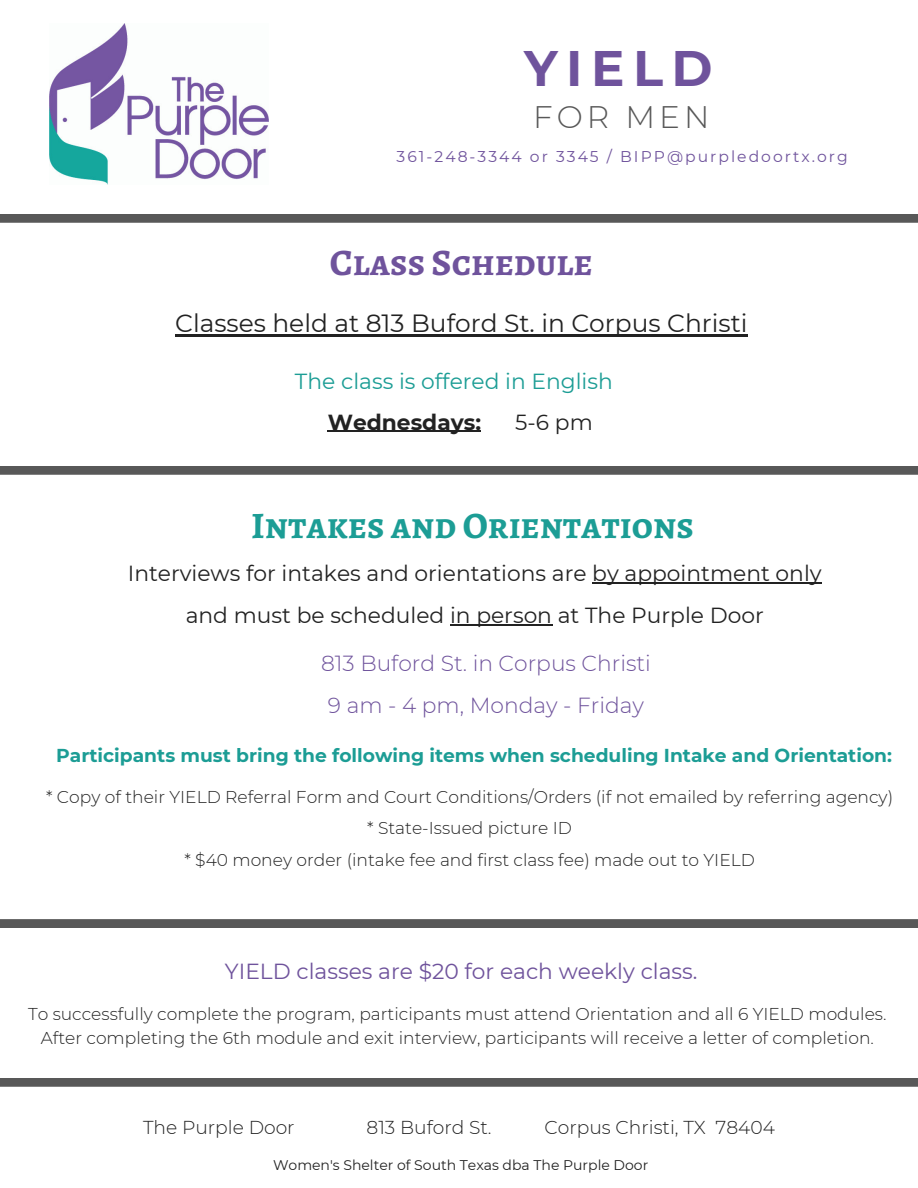
<style>
.page{position:relative;width:918px;height:1188px;background:#fff}
.page>*{position:absolute;margin:0;border:0;box-sizing:border-box;transform-origin:0 0}
.t1{font:700 49.8px "Montserrat";letter-spacing:.17em;color:#6f539c}
.t2{font:700 37.35px "Alegreya SC";color:#1c9d95}
.t3{font:700 37.35px "Alegreya SC";color:#6f539c}
.t4{font:300 31.2px "Montserrat";letter-spacing:.13em;color:#585858}
.t5{font:24.9px "Montserrat";color:#222}
.t6{font:21.75px/41.7px "Montserrat";color:#222;text-align:center}
.t7{font:300 21.75px/41.7px "Montserrat";color:#6f539c;text-align:center}
.t8{font:21.75px "Montserrat";color:#6f539c}
.t9{font:21.75px "Montserrat";color:#1c9d95}
.t10{font:700 21.75px "Montserrat";color:#222}
.t11{font:700 18.75px "Montserrat";color:#1c9d95}
.t12{font:300 18.75px "Montserrat";color:#222}
.t13{font:300 17.1px/31.5px "Montserrat";color:#222;text-align:center}
.t14{font:15.6px "Montserrat";letter-spacing:.13em;color:#6f539c}
.t15{font:13.95px "Montserrat";color:#222}
</style>
<div class="page">
<img style="left:50px;top:24px;width:219px;height:160px">
<div style="left:0;top:1078px;width:918px;height:9px;background:#585858"></div>
<div style="left:0;top:466px;width:918px;height:9px;background:#585858"></div>
<div style="left:0;top:214px;width:918px;height:9px;background:#585858"></div>
<hr style="left:175px;top:334px;width:573px;height:2px;background:#222">
<hr style="left:328px;top:431px;width:153px;height:1px;background:#222">
<hr style="left:592px;top:582px;width:230px;height:2px;background:#222">
<hr style="left:450px;top:624px;width:102px;height:1px;background:#222">
<div style="left:0;top:919px;width:918px;height:9px;background:#585858"></div>
<h1 class="t1" style="left:524px;top:38px;width:190px">YIELD</h1>
<h3 class="t4" style="left:533px;top:98px;width:178px">FOR MEN</h3>
<p class="t14" style="left:397px;top:147px;width:453px">361-248-3344 or 3345 / BIPP@purpledoortx.org</p>
<h2 class="t3" style="left:330px;top:237px;width:265px">Class Schedule</h2>
<h3 class="t5" style="left:175px;top:308px;width:574px">Classes held at 813 Buford St. in Corpus Christi</h3>
<p class="t9" style="left:295px;top:368px;width:319px">The class is offered in English</p>
<p class="t10" style="left:328px;top:409px;width:155px">Wednesdays:</p>
<p class="t6" style="left:515px;top:401px;width:79px">5-6 pm</p>
<h2 class="t2" style="left:251px;top:500px;width:444px">Intakes and Orientations</h2>
<p class="t6" style="left:128px;top:553px;width:695px">Interviews for intakes and orientations are by appointment only and must be scheduled in person at The Purple Door</p>
<p class="t7" style="left:321px;top:643px;width:331px">813 Buford St. in Corpus Christi<br>9 am - 4 pm, Monday - Friday</p>
<p class="t11" style="left:56px;top:744px;width:837px">Participants must bring the following items when scheduling Intake and Orientation:</p>
<p class="t13" style="left:46px;top:781px;width:849px">* Copy of their YIELD Referral Form and Court Conditions/Orders (if not emailed by referring agency) * State-Issued picture ID<br>* $40 money order (intake fee and first class fee) made out to YIELD</p>
<p class="t8" style="left:225px;top:958px;width:474px">YIELD classes are $20 for each weekly class.</p>
<p class="t13" style="left:28px;top:1002px;width:860px;line-height:23.7px">To successfully complete the program, participants must attend Orientation and all 6 YIELD modules.<br>After completing the 6th module and exit interview, participants will receive a letter of completion.</p>
<p class="t12" style="left:143px;top:1116px;width:153px">The Purple Door</p>
<p class="t12" style="left:367px;top:1116px;width:127px">813 Buford St.</p>
<p class="t12" style="left:544px;top:1116px;width:232px">Corpus Christi, TX 78404</p>
<p class="t15" style="left:273px;top:1156px;width:377px">Women's Shelter of South Texas dba The Purple Door</p>
</div>
